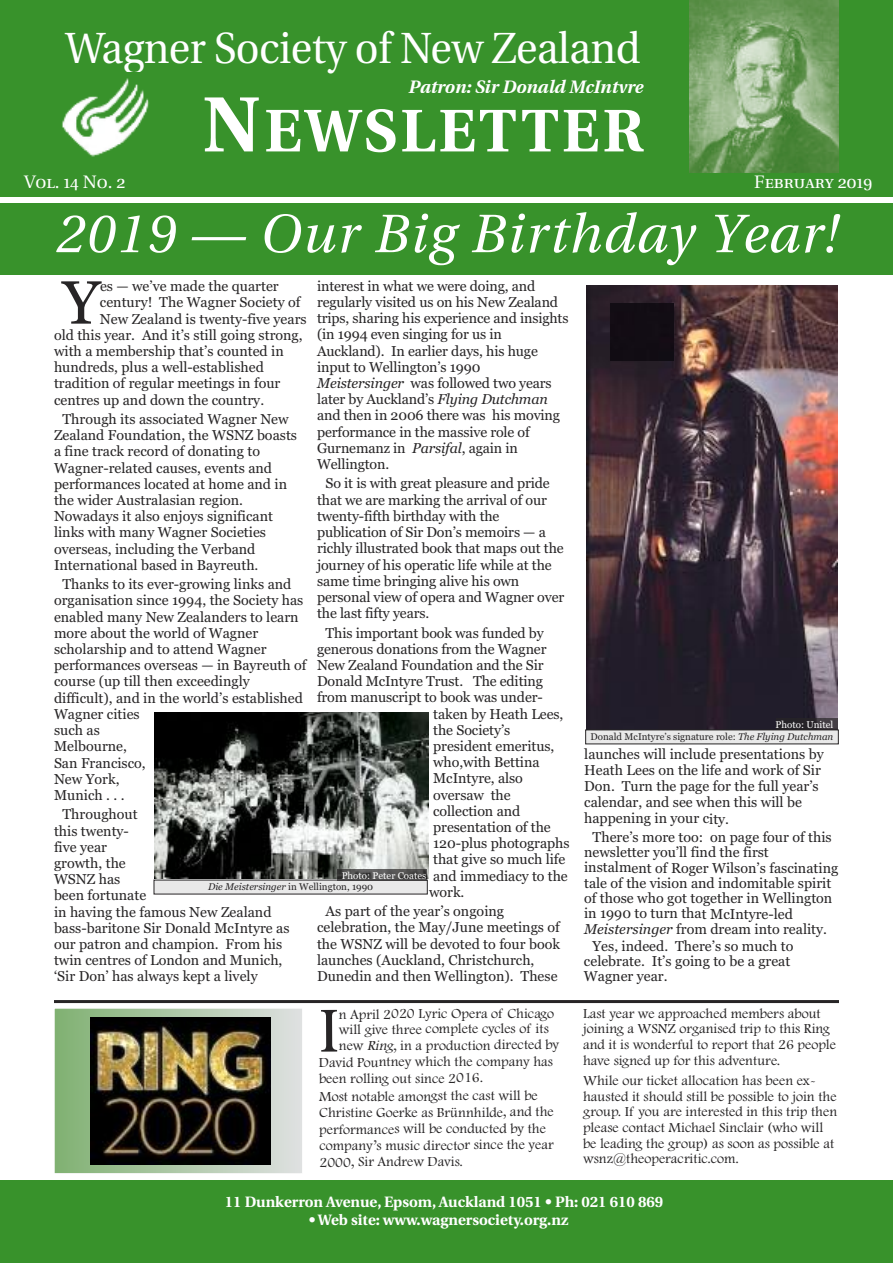
<style>
.page{position:relative;width:893px;height:1263px;background:#fff}
.page>*{position:absolute;margin:0;border:0;box-sizing:border-box;transform-origin:0 0}
.t1{font:66.75px "Footlight MT Light";color:#272526}
.t2{font:61.05px "Georgia";color:#272526}
.t3{font:700 60px "Utopia";letter-spacing:.05em;color:#fff}
.t4{font:italic 54px "Utopia";letter-spacing:.03em;color:#fff}
.t5{font:43.5px "Utopia";letter-spacing:-.01em;color:#fff;scale:.95 1}
.t6{font:italic 700 18px "Utopia";color:#fff}
.t7{font:18px "Utopia Regular SC";color:#fff}
.t8{font:700 15px "Utopia";color:#fff}
.t9{font:14.25px/16.2px "Georgia";color:#272526}
.t10{font:14.25px/15.8px "Footlight MT Light";color:#272526}
.t11{font:9.75px "Georgia";color:#272526}
.t12{font:9.75px "Georgia";color:#fff}
.s1{font-size:78px}
.s2{font-style:italic}
</style>
<div class="page">
<div style="left:0;top:1180px;width:893px;height:83px;background:#38922b"></div>
<div style="left:0;top:0;width:893px;height:174px;background:#38922b"></div>
<img style="left:689px;top:0;width:149px;height:173px">
<img style="left:62px;top:78px;width:87px;height:79px">
<div style="left:0;top:173px;width:893px;height:24px;background:#38922b"></div>
<img style="left:586px;top:286px;width:251px;height:443px">
<div style="left:0;top:203px;width:893px;height:71px;background:#38922b"></div>
<div style="left:55px;top:1009px;width:247px;height:164px;background:linear-gradient(to right,#80b172,#dfe1e1)"></div>
<img style="left:91px;top:1017px;width:180px;height:148px">
<div style="left:54px;top:1008px;width:249px;height:166px;border:2px solid #fff"></div>
<div style="left:611px;top:304px;width:63px;height:57px;background:#120d14"></div>
<hr style="left:54px;top:1000px;width:785px;height:3px;background:#272526">
<div style="left:586px;top:730px;width:252px;height:13px;background:#e9e9e9"></div>
<div style="left:585px;top:729px;width:254px;height:15px;border:1px solid #272526"></div>
<img style="left:155px;top:712px;width:274px;height:167px">
<div style="left:154px;top:880px;width:273px;height:14px;background:#e9e9e9"></div>
<div style="left:337px;top:869px;width:89px;height:12px;background:#272526;opacity:.69"></div>
<div style="left:775px;top:719px;width:62px;height:11px;background:#272526;opacity:.69"></div>
<h3 class="t5" style="left:66px;top:24px;width:607px">Wagner Society of New Zealand</h3>
<p class="t6" style="left:409px;top:76px;width:236px">Patron: Sir Donald McIntyre</p>
<h3 class="t3" style="left:203px;top:96px;width:442px"><span class="s1">N</span>EWSLETTER</h3>
<p class="t7" style="left:24px;top:172px;width:103px">Vol. 14 No. 2</p>
<p class="t7" style="left:754px;top:172px;width:120px">February 2019</p>
<h3 class="t4" style="left:56px;top:204px;width:783px">2019 — Our Big Birthday Year!</h3>
<p class="t9" style="left:317px;top:278px;width:253px">interest in what we were doing, and regularly visited us on his New Zealand trips, sharing his experience and insights (in 1994 even singing for us in Auckland). In earlier days, his huge input to Wellington’s 1990<br><span class="s2">Meistersinger</span> was followed two years later by Auckland’s <span class="s2">Flying Dutchman </span>and then in 2006 there was his moving performance in the massive role of Gurnemanz in <span class="s2">Parsifal</span>, again in Wellington.</p>
<p class="t9" style="left:317px;top:475px;width:249px;text-indent:9px">So it is with great pleasure and pride that we are marking the arrival of our twenty-fifth birthday with the publication of Sir Don’s memoirs — a richly illustrated book that maps out the journey of his operatic life while at the same time bringing alive his own personal view of opera and Wagner over the last fifty years.</p>
<p class="t9" style="left:326px;top:624px;width:220px">This important book was funded by</p>
<p class="t9" style="left:317px;top:641px;width:231px">generous donations from the Wagner</p>
<p class="t9" style="left:317px;top:657px;width:228px">New Zealand Foundation and the Sir</p>
<p class="t9" style="left:317px;top:673px;width:227px">Donald McIntyre Trust. The editing</p>
<p class="t9" style="left:317px;top:689px;width:227px">from manuscript to book was under-</p>
<p class="t9" style="left:433px;top:705px;width:132px">taken by Heath Lees,</p>
<p class="t9" style="left:433px;top:722px;width:79px">the Society’s</p>
<p class="t9" style="left:433px;top:738px;width:123px">president emeritus,</p>
<p class="t9" style="left:433px;top:754px;width:108px">who,with Bettina</p>
<p class="t9" style="left:433px;top:770px;width:91px">McIntyre, also</p>
<p class="t9" style="left:433px;top:786px;width:79px">oversaw the</p>
<p class="t9" style="left:433px;top:803px;width:89px">collection and</p>
<p class="t9" style="left:433px;top:819px;width:119px">presentation of the</p>
<p class="t9" style="left:433px;top:835px;width:138px">120-plus photographs</p>
<p class="t9" style="left:433px;top:851px;width:134px">that give so much life</p>
<p class="t9" style="left:433px;top:867px;width:136px">and immediacy to the</p>
<p class="t9" style="left:429px;top:884px;width:37px">work.</p>
<p class="t9" style="left:317px;top:903px;width:245px;text-indent:9px">As part of the year’s ongoing celebration, the May/June meetings of the WSNZ will be devoted to four book launches (Auckland, Christchurch, Dunedin and then Wellington). These</p>
<h2 class="t2" style="left:63px;top:267px;width:39px">Y</h2>
<p class="t9" style="left:100px;top:278px;width:180px">es — we’ve made the quarter</p>
<p class="t9" style="left:100px;top:294px;width:202px">century! The Wagner Society of</p>
<p class="t9" style="left:100px;top:311px;width:208px">New Zealand is twenty-five years</p>
<p class="t9" style="left:54px;top:327px;width:250px">old this year. And it’s still going strong,</p>
<p class="t9" style="left:54px;top:343px;width:231px">with a membership that’s counted in</p>
<p class="t9" style="left:54px;top:359px;width:211px">hundreds, plus a well-established</p>
<p class="t9" style="left:54px;top:375px;width:228px">tradition of regular meetings in four</p>
<p class="t9" style="left:54px;top:392px;width:212px">centres up and down the country.</p>
<p class="t9" style="left:54px;top:411px;width:245px;text-indent:9px">Through its associated Wagner New Zealand Foundation, the WSNZ boasts a fine track record of donating to Wagner-related causes, events and performances located at home and in the wider Australasian region.<br>Nowadays it also enjoys significant links with many Wagner Societies overseas, including the Verband International based in Bayreuth.</p>
<p class="t9" style="left:54px;top:576px;width:254px;text-indent:9px">Thanks to its ever-growing links and organisation since 1994, the Society has enabled many New Zealanders to learn more about the world of Wagner scholarship and to attend Wagner performances overseas — in Bayreuth of course (up till then exceedingly difficult), and in the world’s established<br>Wagner cities<br>such as<br>Melbourne,<br>San Francisco,<br>New York,<br>Munich . . .</p>
<p class="t9" style="left:54px;top:806px;width:237px;text-indent:9px">Throughout<br>this twenty-<br>five year<br>growth, the<br>WSNZ has<br>been fortunate<br>in having the famous New Zealand bass-baritone Sir Donald McIntyre as our patron and champion. From his twin centres of London and Munich, ‘Sir Don’ has always kept a lively</p>
<p class="t12" style="left:342px;top:870px;width:86px">Photo: Peter Coates</p>
<p class="t11" style="left:208px;top:881px;width:167px"><span class="s2">Die Meistersinger</span> in Wellington, 1990</p>
<h1 class="t1" style="left:319px;top:989px;width:22px">I</h1>
<p class="t10" style="left:339px;top:1005px;width:217px">n April 2020 Lyric Opera of Chicago</p>
<p class="t10" style="left:339px;top:1020px;width:212px">will give three complete cycles of its</p>
<p class="t10" style="left:339px;top:1037px;width:222px">new <span class="s2">Ring</span>, in a production directed by</p>
<p class="t10" style="left:319px;top:1053px;width:236px">David Pountney which the company has</p>
<p class="t10" style="left:319px;top:1070px;width:166px">been rolling out since 2016.</p>
<p class="t10" style="left:319px;top:1088px;width:220px">Most notable amongst the cast will be</p>
<p class="t10" style="left:319px;top:1104px;width:236px;line-height:16.5px">Christine Goerke as Brünnhilde, and the performances will be conducted by the company’s music director since the year 2000, Sir Andrew Davis.</p>
<p class="t12" style="left:775px;top:719px;width:59px">Photo: Unitel</p>
<p class="t11" style="left:591px;top:730px;width:244px">Donald McIntyre’s signature role: <span class="s2">The Flying Dutchman</span></p>
<p class="t9" style="left:584px;top:746px;width:241px">launches will include presentations by Heath Lees on the life and work of Sir Don. Turn the page for the full year’s calendar, and see when this will be happening in your city.</p>
<p class="t9" style="left:584px;top:829px;width:256px;line-height:15.3px;text-indent:9px">There’s more too: on page four of this newsletter you’ll find the first instalment of Roger Wilson’s fascinating tale of the vision and indomitable spirit of those who got together in Wellington in 1990 to turn that McIntyre-led <span class="s2">Meistersinger</span> from dream into reality.</p>
<p class="t9" style="left:584px;top:938px;width:211px;line-height:15.3px;text-indent:9px">Yes, indeed. There’s so much to celebrate. It’s going to be a great<br>Wagner year.</p>
<p class="t10" style="left:583px;top:1005px;width:254px">Last year we approached members about joining a WSNZ organised trip to this Ring and it is wonderful to report that 26 people have signed up for this adventure.</p>
<p class="t10" style="left:583px;top:1072px;width:256px">While our ticket allocation has been ex&shy;hausted it should still be possible to join the group. If you are interested in this trip then please contact Michael Sinclair (who will be leading the group) as soon as possible at wsnz@theoperacritic.com.</p>
<p class="t8" style="left:225px;top:1193px;width:440px">11 Dunkerron Avenue, Epsom, Auckland 1051 • Ph: 021 610 869</p>
<p class="t8" style="left:309px;top:1211px;width:261px">• Web site: www.wagnersociety.org.nz</p>
</div>
